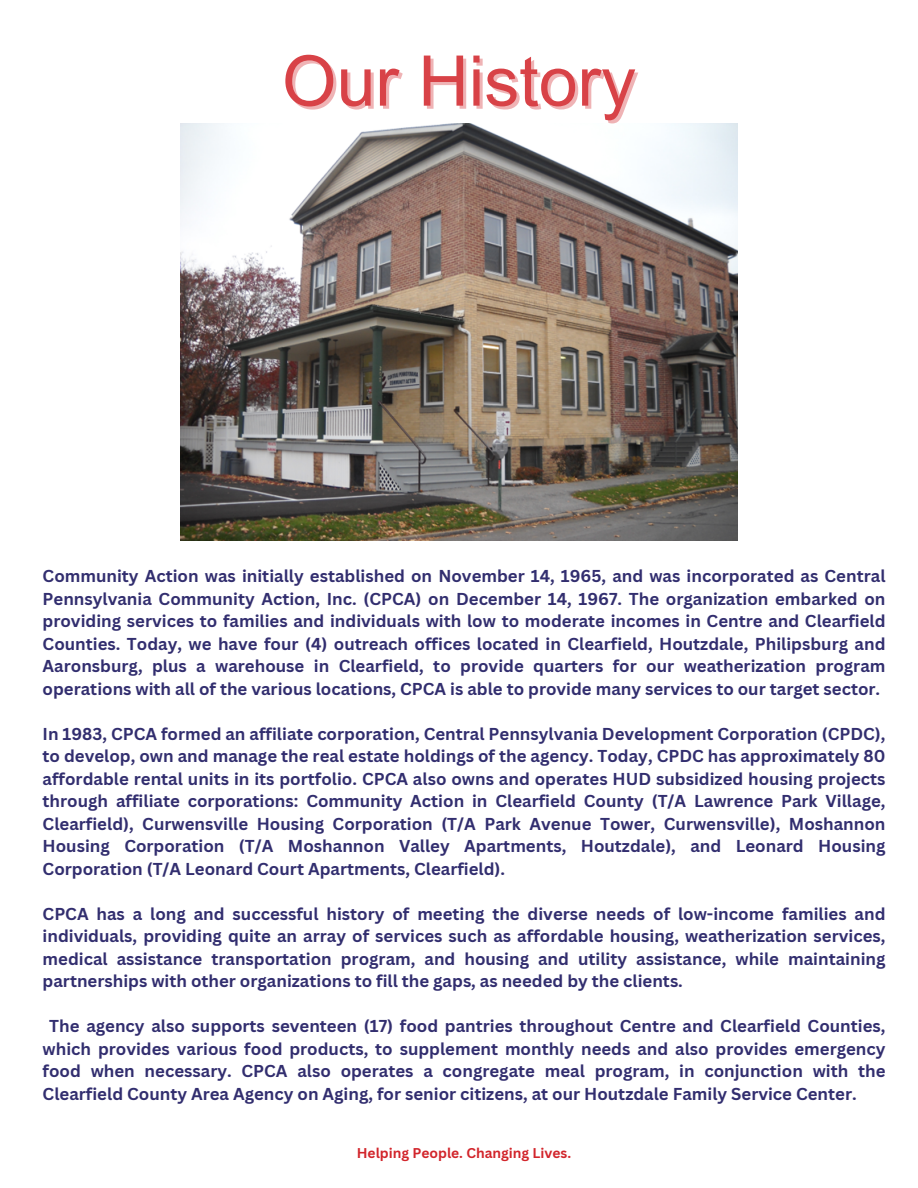
<style>
.page{position:relative;width:918px;height:1188px;background:#fff}
.page>*{position:absolute;margin:0;border:0;box-sizing:border-box;transform-origin:0 0}
.t1{font:70.05px "Arial MT Pro";color:#d2252b}
.t2{font:700 16.8px/22.5px "Canva Sans";color:#322e6f;text-align:justify}
.t3{font:700 13.8px "Canva Sans";color:#d2252b}
</style>
<div class="page">
<img style="left:180px;top:124px;width:557px;height:417px">
<h1 class="t1" style="left:282px;top:55px;width:355px">Our History</h1>
<p class="t2" style="left:43px;top:564px;width:844px">Community Action was initially established on November 14, 1965, and was incorporated as Central Pennsylvania Community Action, Inc. (CPCA) on December 14, 1967. The organization embarked on providing services to families and individuals with low to moderate incomes in Centre and Clearfield Counties. Today, we have four (4) outreach offices located in Clearfield, Houtzdale, Philipsburg and Aaronsburg, plus a warehouse in Clearfield, to provide quarters for our weatherization program operations with all of the various locations, CPCA is able to provide many services to our target sector.</p>
<h2 class="t2" style="left:43px;top:722px;width:844px">In 1983, CPCA formed an affiliate corporation, Central Pennsylvania Development Corporation (CPDC), to develop, own and manage the real estate holdings of the agency. Today, CPDC has approximately 80 affordable rental units in its portfolio. CPCA also owns and operates HUD subsidized housing projects through affiliate corporations: Community Action in Clearfield County (T/A Lawrence Park Village, Clearfield), Curwensville Housing Corporation (T/A Park Avenue Tower, Curwensville), Moshannon Housing Corporation (T/A Moshannon Valley Apartments, Houtzdale), and Leonard Housing Corporation (T/A Leonard Court Apartments, Clearfield).</h2>
<h2 class="t2" style="left:43px;top:902px;width:844px">CPCA has a long and successful history of meeting the diverse needs of low-income families and individuals, providing quite an array of services such as affordable housing, weatherization services, medical assistance transportation program, and housing and utility assistance, while maintaining partnerships with other organizations to fill the gaps, as needed by the clients.</h2>
<h2 class="t2" style="left:43px;top:1014px;width:844px;text-indent:7px">The agency also supports seventeen (17) food pantries throughout Centre and Clearfield Counties, which provides various food products, to supplement monthly needs and also provides emergency food when necessary. CPCA also operates a congregate meal program, in conjunction with the Clearfield County Area Agency on Aging, for senior citizens, at our Houtzdale Family Service Center.</h2>
<h2 class="t3" style="left:357px;top:1143px;width:216px">Helping People. Changing Lives.</h2>
</div>
